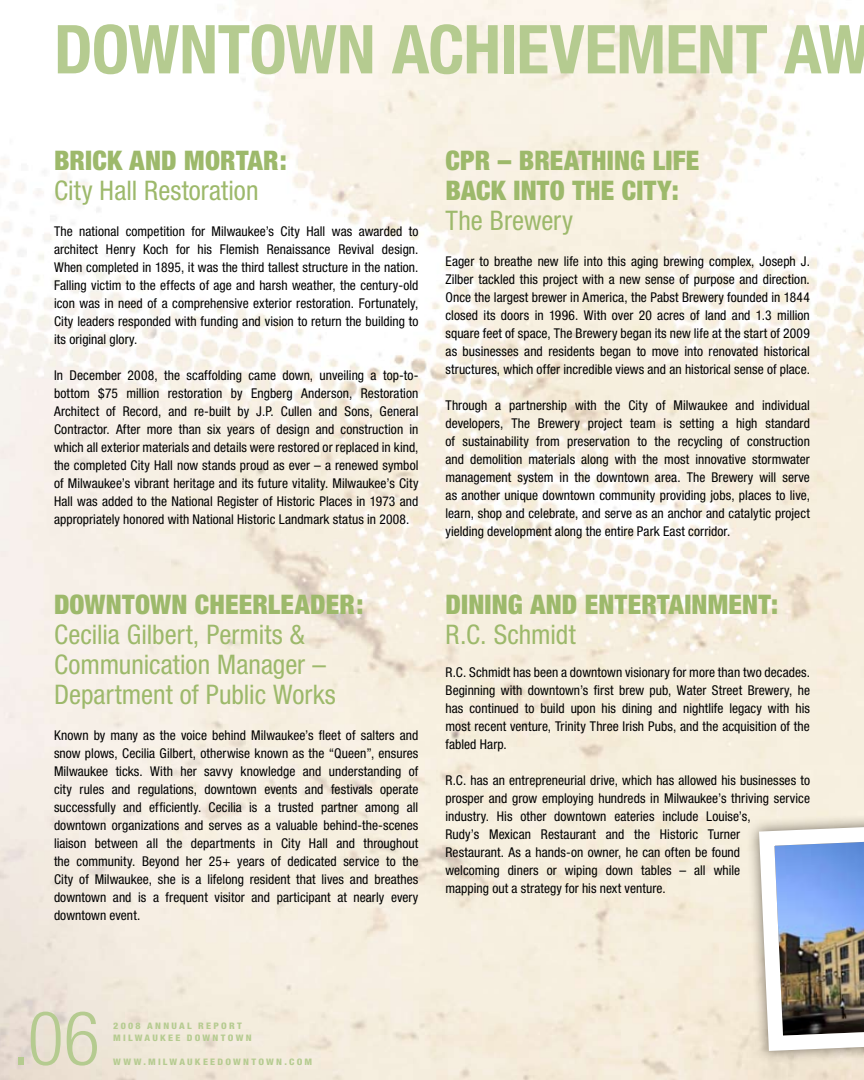
<style>
.page{position:relative;width:864px;height:1080px;background:#fff}
.page>*{position:absolute;margin:0;border:0;box-sizing:border-box;transform-origin:0 0}
.t1{font:300 condensed 75px "Helvetica Neue";color:#b5cb90}
.t2{font:700 condensed 67.5px "Helvetica Neue";letter-spacing:-.01em;color:#b5cb90}
.t3{font:condensed 27px/30px "Helvetica Neue";letter-spacing:.005em;color:#9db96b}
.t4{font:900 condensed 27px/30px "Helvetica Neue";letter-spacing:.005em;color:#9db96b}
.t5{font:condensed 13.5px/18px "Helvetica Neue";letter-spacing:.005em;color:#000;text-align:justify}
.t6{font:800 condensed 9px/12px "Helvetica Neue";letter-spacing:.225em;color:#b5cb90;scale:1.1 1}
</style>
<div class="page">
<img style="left:0;top:0;width:864px;height:1080px">
<div style="left:745px;top:804px;width:119px;height:259px;background:#4a4237;opacity:.75"></div>
<img style="left:751px;top:810px;width:113px;height:249px">
<h2 class="t2" style="left:54px;top:9px;width:818px">DOWNTOWN ACHIEVEMENT AW</h2>
<h3 class="t4" style="left:54px;top:145px;width:235px">BRICK AND MORTAR :</h3>
<h3 class="t3" style="left:54px;top:175px;width:206px">City Hall Restoration</h3>
<p class="t5" style="left:54px;top:222px;width:366px">The national competition for Milwaukee’s City Hall was awarded to architect Henry Koch for his Flemish Renaissance Revival design.<br>When completed in 1895, it was the third tallest structure in the nation.<br>Falling victim to the effects of age and harsh weather, the century-old icon was in need of a comprehensive exterior restoration. Fortunately, City leaders responded with funding and vision to return the building to its original glory.</p>
<p class="t5" style="left:54px;top:366px;width:366px">In December 2008, the scaffolding came down, unveiling a top-to&shy;bottom $75 million restoration by Engberg Anderson, Restoration Architect of Record, and re-built by J.P. Cullen and Sons, General Contractor. After more than six years of design and construction in which all exterior materials and details were restored or replaced in kind, the completed City Hall now stands proud as ever – a renewed symbol of Milwaukee’s vibrant heritage and its future vitality. Milwaukee’s City Hall was added to the National Register of Historic Places in 1973 and appropriately honored with National Historic Landmark status in 2008.</p>
<h3 class="t4" style="left:54px;top:589px;width:187px">DOWNTOWN CHEERLEADER</h3>
<h3 class="t4" style="left:356px;top:589px;width:9px">:</h3>
<h3 class="t3" style="left:54px;top:620px;width:283px">Cecilia Gilbert, Permits &amp;<br>Communication Manager –<br>Department of Public Works</h3>
<p class="t5" style="left:54px;top:726px;width:366px">Known by many as the voice behind Milwaukee’s fleet of salters and snow plows, Cecilia Gilbert, otherwise known as the “Queen”, ensures Milwaukee ticks. With her savvy knowledge and understanding of city rules and regulations, downtown events and festivals operate successfully and efficiently. Cecilia is a trusted partner among all downtown organizations and serves as a valuable behind-the-scenes liaison between all the departments in City Hall and throughout the community. Beyond her 25+ years of dedicated service to the City of Milwaukee, she is a lifelong resident that lives and breathes downtown and is a frequent visitor and participant at nearly every downtown event.</p>
<h3 class="t4" style="left:445px;top:145px;width:253px">CPR – BREATHING LIFE<br>BACK INTO THE CITY:</h3>
<h3 class="t3" style="left:446px;top:205px;width:129px">The Brewery</h3>
<p class="t5" style="left:446px;top:252px;width:366px">Eager to breathe new life into this aging brewing complex, Joseph J.<br>Zilber tackled this project with a new sense of purpose and direction.<br>Once the largest brewer in America, the Pabst Brewery founded in 1844 closed its doors in 1996. With over 20 acres of land and 1.3 million square feet of space, The Brewery began its new life at the start of 2009 as businesses and residents began to move into renovated historical structures, which offer incredible views and an historical sense of place.</p>
<p class="t5" style="left:446px;top:396px;width:366px">Through a partnership with the City of Milwaukee and individual developers, The Brewery project team is setting a high standard of sustainability from preservation to the recycling of construction and demolition materials along with the most innovative stormwater management system in the downtown area. The Brewery will serve as another unique downtown community providing jobs, places to live, learn, shop and celebrate, and serve as an anchor and catalytic project yielding development along the entire Park East corridor.</p>
<h3 class="t4" style="left:446px;top:589px;width:334px">DINING AND ENTERTAINMENT:</h3>
<h3 class="t3" style="left:446px;top:620px;width:132px">R.C. Schmidt</h3>
<p class="t5" style="left:446px;top:663px;width:366px">R.C. Schmidt has been a downtown visionary for more than two decades.<br>Beginning with downtown’s first brew pub, Water Street Brewery, he has continued to build upon his dining and nightlife legacy with his most recent venture, Trinity Three Irish Pubs, and the acquisition of the fabled Harp.</p>
<p class="t5" style="left:446px;top:771px;width:366px;text-align:left">R.C. has an entrepreneurial drive, which has allowed his businesses to prosper and grow employing hundreds in Milwaukee’s thriving service industry. His other downtown eateries include Louise’s,<br>Rudy’s Mexican Restaurant and the Historic Turner<br>Restaurant. As a hands-on owner, he can often be found<br>welcoming diners or wiping down tables – all while<br>mapping out a strategy for his next venture.</p>
<h1 class="t1" style="left:12px;top:995px;width:89px">.06</h1>
<p class="t6" style="left:113px;top:1020px;width:127px">2008 ANNUAL REPOR T<br>MILWAUKEE DOWNTOWN</p>
<p class="t6" style="left:113px;top:1056px;width:181px">WWW.MILWAUKEEDOWNTOWN.COM</p>
</div>
